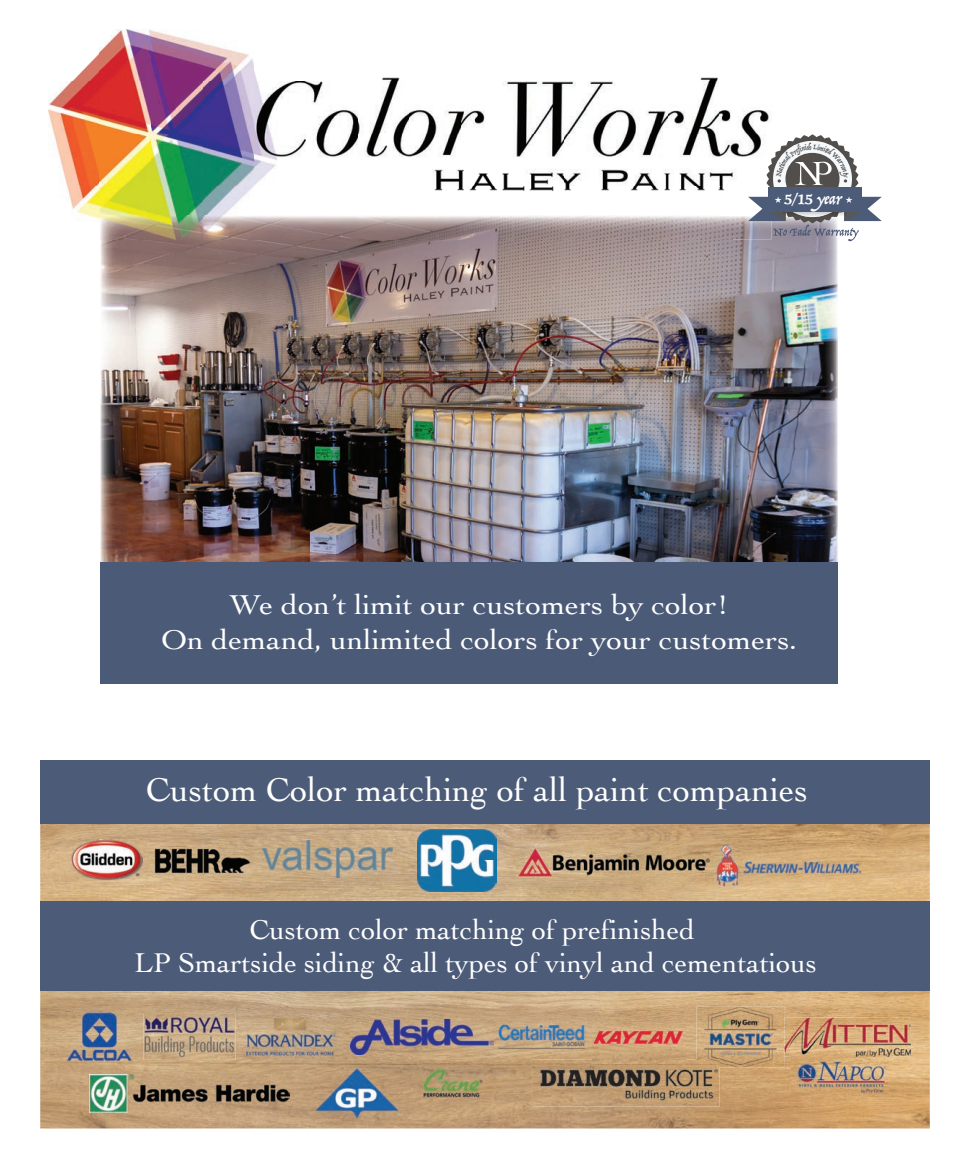
<style>
.page{position:relative;width:962px;height:1165px;background:#fff}
.page>*{position:absolute;margin:0;border:0;box-sizing:border-box;transform-origin:0 0}
.t1{font:34.5px "Cochin";color:#fff}
.t2{font:28.5px/32.2px "Cochin";color:#fff;text-align:center}
.t3{font:28.5px/34.5px "Cochin";color:#fff;text-align:center;scale:1.09 1}
.t4{font:16.65px "Trattatello";letter-spacing:-.02em;color:#fff;scale:1.04 1}
</style>
<div class="page">
<img style="left:40px;top:824px;width:889px;height:304px">
<img style="left:71px;top:839px;width:71px;height:42px">
<img style="left:516px;top:845px;width:195px;height:33px">
<img style="left:711px;top:839px;width:154px;height:52px">
<img style="left:417px;top:829px;width:79px;height:62px">
<img style="left:263px;top:840px;width:130px;height:37px">
<img style="left:154px;top:846px;width:98px;height:29px">
<div style="left:40px;top:760px;width:889px;height:64px;background:#4c5b77"></div>
<img style="left:791px;top:1056px;width:100px;height:71px">
<img style="left:144px;top:1013px;width:91px;height:46px">
<img style="left:592px;top:1010px;width:93px;height:49px">
<img style="left:421px;top:1063px;width:62px;height:39px">
<img style="left:531px;top:1059px;width:188px;height:47px">
<img style="left:243px;top:1014px;width:95px;height:44px">
<img style="left:784px;top:1017px;width:126px;height:39px">
<img style="left:696px;top:1006px;width:87px;height:61px">
<img style="left:696px;top:1059px;width:23px;height:8px">
<img style="left:90px;top:1074px;width:199px;height:38px">
<img style="left:314px;top:1067px;width:85px;height:52px">
<img style="left:497px;top:1022px;width:89px;height:29px">
<img style="left:66px;top:1011px;width:67px;height:51px">
<img style="left:350px;top:1019px;width:143px;height:35px">
<div style="left:40px;top:901px;width:889px;height:90px;background:#4c5b77"></div>
<img style="left:100px;top:239px;width:632px;height:322px">
<img style="left:732px;top:239px;width:105px;height:322px">
<div style="left:100px;top:561px;width:737px;height:122px;background:#4b5b77"></div>
<img style="left:48px;top:29px;width:722px;height:158px">
<img style="left:66px;top:187px;width:85px;height:32px">
<img style="left:151px;top:187px;width:574px;height:29px">
<img style="left:100px;top:216px;width:647px;height:23px">
<svg style="left:747px;top:134px;width:134px;height:107px"></svg>
<p class="t4" style="left:784px;top:188px;width:56px">5/15 year</p>
<p class="t3" style="left:161px;top:586px;width:585px">We don’t limit our customers by color!<br>On demand, unlimited colors for your customers.</p>
<p class="t1" style="left:146px;top:766px;width:663px">Custom Color matching of all paint companies</p>
<p class="t2" style="left:134px;top:912px;width:683px">Custom color matching of prefinished<br>LP Smartside siding &amp; all types of vinyl and cementatious</p>
</div>
